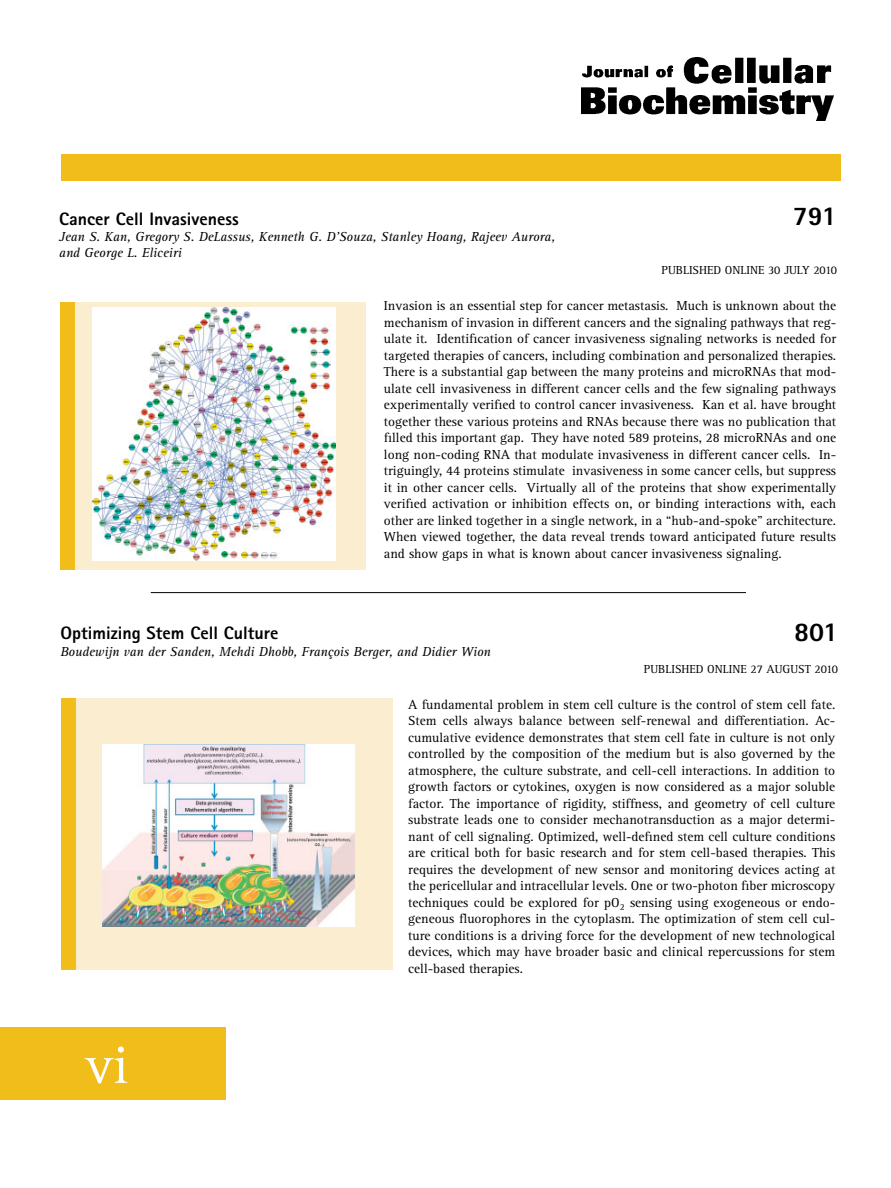
<style>
.page{position:relative;width:891px;height:1188px;background:#fff}
.page>*{position:absolute;margin:0;border:0;box-sizing:border-box;transform-origin:0 0}
.t1{font:53.85px "Rotis Serif";color:#fff}
.t2{font:800 27px "Rotis Sans Serif";letter-spacing:-.02em;color:#000}
.t3{font:800 18px "Rotis Sans Serif";color:#000}
.t4{font:13.5px/16.5px "Rotis Serif";color:#000;text-align:justify}
.t5{font:italic 13.5px/16.2px "Rotis Serif";color:#000}
.t6{font:12px "Rotis Serif";color:#000}
</style>
<div class="page">
<div style="left:0;top:1028px;width:226px;height:72px;background:#f0bd1b"></div>
<div style="left:61px;top:154px;width:780px;height:26px;background:#f0bd1b"></div>
<div style="left:61px;top:699px;width:332px;height:271px;background:#fbedcf"></div>
<div style="left:61px;top:699px;width:15px;height:271px;background:#f0bd1b"></div>
<img style="left:581px;top:58px;width:252px;height:63px">
<hr style="left:151px;top:592px;width:595px;height:1px;background:#000">
<div style="left:60px;top:302px;width:306px;height:267px;background:#fbedcf"></div>
<div style="left:60px;top:302px;width:15px;height:267px;background:#f0bd1b"></div>
<img style="left:93px;top:308px;width:243px;height:253px">
<img style="left:102px;top:744px;width:252px;height:182px">
<h3 class="t3" style="left:59px;top:212px;width:181px">Cancer Cell Invasiveness</h3>
<p class="t5" style="left:59px;top:229px;width:497px">Jean S. Kan, Gregory S. DeLassus, Kenneth G. D’Souza, Stanley Hoang, Rajeev Aurora, and George L. Eliceiri</p>
<h2 class="t2" style="left:793px;top:207px;width:46px">791</h2>
<p class="t6" style="left:661px;top:266px;width:177px">PUBLISHED ONLINE 30 JULY 2010</p>
<p class="t4" style="left:384px;top:299px;width:454px">Invasion is an essential step for cancer metastasis. Much is unknown about the mechanism of invasion in different cancers and the signaling pathways that reg&shy;ulate it. Identification of cancer invasiveness signaling networks is needed for targeted therapies of cancers, including combination and personalized therapies.<br>There is a substantial gap between the many proteins and microRNAs that mod&shy;ulate cell invasiveness in different cancer cells and the few signaling pathways experimentally verified to control cancer invasiveness. Kan et al. have brought together these various proteins and RNAs because there was no publication that filled this important gap. They have noted 589 proteins, 28 microRNAs and one long non-coding RNA that modulate invasiveness in different cancer cells. In&shy;triguingly, 44 proteins stimulate invasiveness in some cancer cells, but suppress it in other cancer cells. Virtually all of the proteins that show experimentally verified activation or inhibition effects on, or binding interactions with, each other are linked together in a single network, in a “hub-and-spoke” architecture.<br>When viewed together, the data reveal trends toward anticipated future results and show gaps in what is known about cancer invasiveness signaling.</p>
<h3 class="t3" style="left:60px;top:627px;width:220px">Optimizing Stem Cell Culture</h3>
<p class="t5" style="left:60px;top:644px;width:432px">Boudewijn van der Sanden, Mehdi Dhobb, François Berger, and Didier Wion</p>
<h2 class="t2" style="left:794px;top:622px;width:46px">801</h2>
<p class="t6" style="left:644px;top:665px;width:196px">PUBLISHED ONLINE 27 AUGUST 2010</p>
<h1 class="t1" style="left:85px;top:1045px;width:44px">vi</h1>
<p class="t4" style="left:408px;top:697px;width:429px">A fundamental problem in stem cell culture is the control of stem cell fate.<br>Stem cells always balance between self-renewal and differentiation. Ac&shy;cumulative evidence demonstrates that stem cell fate in culture is not only controlled by the composition of the medium but is also governed by the atmosphere, the culture substrate, and cell-cell interactions. In addition to growth factors or cytokines, oxygen is now considered as a major soluble factor. The importance of rigidity, stiffness, and geometry of cell culture substrate leads one to consider mechanotransduction as a major determi&shy;nant of cell signaling. Optimized, well-defined stem cell culture conditions are critical both for basic research and for stem cell-based therapies. This requires the development of new sensor and monitoring devices acting at the pericellular and intracellular levels. One or two-photon fiber microscopy techniques could be explored for pO<sub>2</sub> sensing using exogeneous or endo&shy;geneous fluorophores in the cytoplasm. The optimization of stem cell cul&shy;ture conditions is a driving force for the development of new technological devices, which may have broader basic and clinical repercussions for stem cell-based therapies.</p>
</div>
